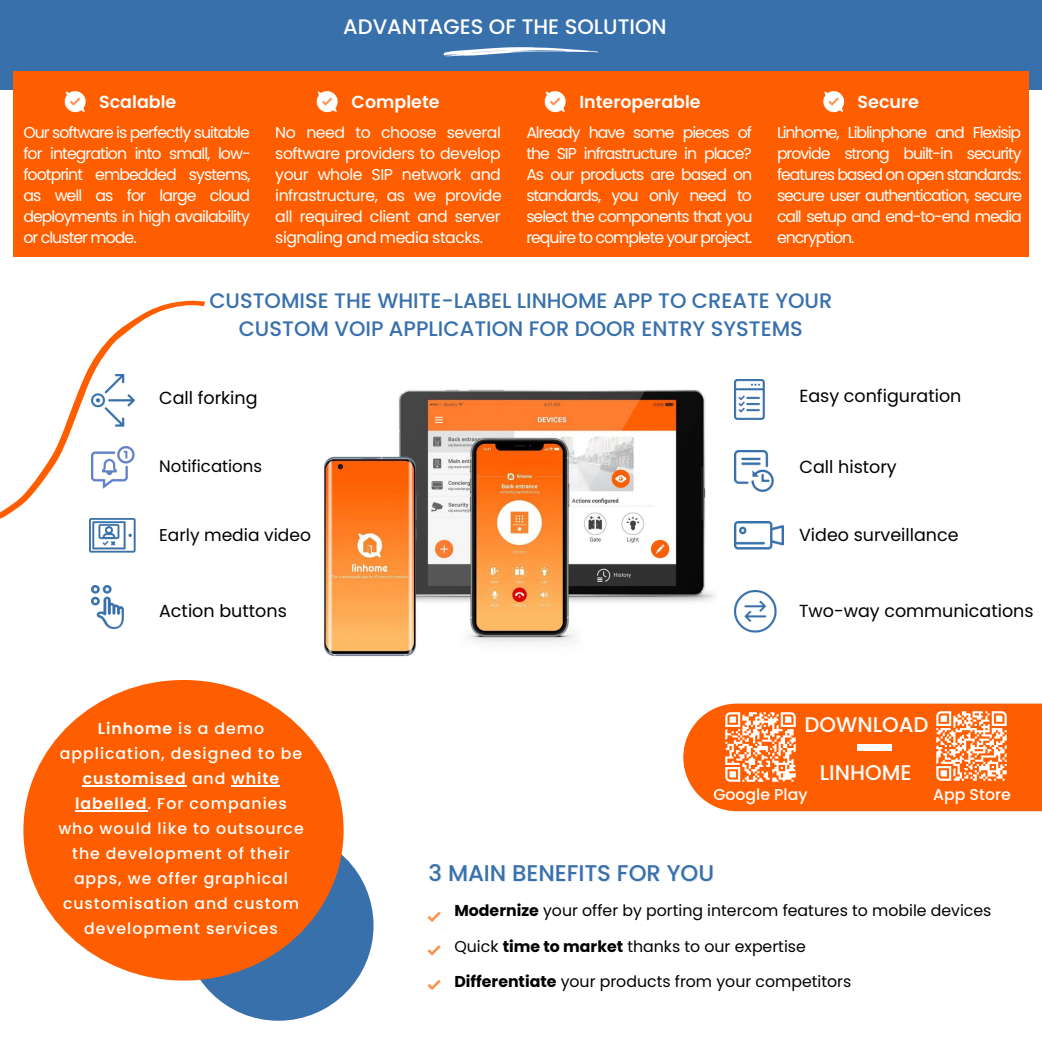
<style>
.page{position:relative;width:1042px;height:1043px;background:#fff}
.page>*{position:absolute;margin:0;border:0;box-sizing:border-box;transform-origin:0 0}
.t1{font:500 22.75px "Poppins";color:#3870ac}
.t2{font:500 21.18px "Poppins";color:#fcfdfd}
.t3{font:500 21px/27.5px "Poppins";color:#3870ac;text-align:center}
.t4{font:500 21px "Poppins";color:#fff}
.t5{font:17.5px "Poppins";color:#000}
.t6{font:600 17.5px "Poppins";color:#fcfdfd}
.t7{font:16.97px "Poppins";color:#000}
.t8{font:16.62px "Poppins";color:#000}
.t9{font:15.75px/21px "Poppins";letter-spacing:-.06em;color:#fff;text-align:justify}
.t10{font:500 15.75px/24.8px "Poppins";letter-spacing:.06em;color:#fff;text-align:center}
.t11{font:15.75px "Poppins";color:#000}
.t12{font:500 15.75px "Poppins";color:#fff}
.s1{font-weight:600}
.s2{font-weight:700}
</style>
<div class="page">
<img style="left:323px;top:389px;width:392px;height:268px">
<div style="left:0;top:0;width:1041px;height:90px;background:#3870ac"></div>
<div style="left:13px;top:71px;width:1015px;height:185px;background:#ff5e00"></div>
<img style="left:64px;top:91px;width:22px;height:22px">
<svg style="left:443px;top:47px;width:155px;height:9px"></svg>
<img style="left:734px;top:590px;width:42px;height:41px">
<img style="left:734px;top:521px;width:48px;height:28px">
<img style="left:734px;top:450px;width:39px;height:41px">
<img style="left:734px;top:379px;width:30px;height:41px">
<img style="left:358px;top:873px;width:89px;height:67px">
<img style="left:352px;top:940px;width:95px;height:58px">
<div style="left:683px;top:703px;width:358px;height:108px;background:#ff5e00"></div>
<img style="left:932px;top:707px;width:77px;height:77px">
<img style="left:721px;top:708px;width:78px;height:77px">
<div style="left:856px;top:743px;width:35px;height:7px;background:#fff"></div>
<div style="left:183px;top:830px;width:190px;height:190px;background:#3870ac;border-radius:50%"></div>
<div style="left:23px;top:679px;width:320px;height:301px;background:#ff5e00;border-radius:50%"></div>
<svg style="left:0;top:256px;width:187px;height:297px"></svg>
<svg style="left:187px;top:256px;width:114px;height:51px"></svg>
<hr style="left:83px;top:785px;width:104px;height:1px;background:#fff">
<hr style="left:231px;top:785px;width:49px;height:1px;background:#fff">
<hr style="left:75px;top:810px;width:72px;height:1px;background:#fff">
<img style="left:89px;top:518px;width:46px;height:34px">
<img style="left:92px;top:374px;width:43px;height:52px">
<img style="left:92px;top:585px;width:31px;height:43px">
<img style="left:92px;top:447px;width:43px;height:42px">
<img style="left:316px;top:91px;width:22px;height:22px">
<img style="left:544px;top:91px;width:22px;height:22px">
<img style="left:823px;top:91px;width:22px;height:22px">
<p class="t6" style="left:99px;top:90px;width:79px">Scalable</p>
<p class="t9" style="left:23px;top:121px;width:229px">Our software is perfectly suitable for integration into small, low&shy;footprint embedded systems, as well as for large cloud deployments in high availability or cluster mode.</p>
<h3 class="t4" style="left:343px;top:12px;width:325px">ADVANTAGES OF THE SOLUTION</h3>
<p class="t6" style="left:351px;top:90px;width:89px">Complete</p>
<p class="t9" style="left:275px;top:121px;width:228px">No need to choose several software providers to develop your whole SIP network and infrastructure, as we provide all required client and server signaling and media stacks.</p>
<p class="t6" style="left:579px;top:90px;width:123px">Interoperable</p>
<p class="t6" style="left:857px;top:90px;width:63px">Secure</p>
<p class="t9" style="left:776px;top:121px;width:247px">Linhome, Liblinphone and Flexisip provide strong built-in security features based on open standards: secure user authentication, secure call setup and end-to-end media encryption.</p>
<p class="t9" style="left:526px;top:122px;width:227px">Already have some pieces of the SIP infrastructure in place?<br>As our products are based on standards, you only need to select the components that you require to complete your project.</p>
<h3 class="t3" style="left:209px;top:287px;width:624px">CUSTOMISE THE WHITE-LABEL LINHOME APP TO CREATE YOUR<br>CUSTOM VOIP APPLICATION FOR DOOR ENTRY SYSTEMS</h3>
<p class="t5" style="left:159px;top:385px;width:100px">Call forking</p>
<p class="t5" style="left:799px;top:383px;width:163px">Easy configuration</p>
<p class="t8" style="left:159px;top:455px;width:104px">Notifications</p>
<p class="t5" style="left:799px;top:454px;width:99px">Call history</p>
<p class="t7" style="left:159px;top:522px;width:153px">Early media video</p>
<p class="t5" style="left:798px;top:522px;width:161px">Video surveillance</p>
<p class="t5" style="left:159px;top:598px;width:129px">Action buttons</p>
<p class="t5" style="left:798px;top:598px;width:236px">Two-way communications</p>
<p class="t10" style="left:58px;top:716px;width:247px"><span class="s1">Linhome</span> is a demo application, designed to be <span class="s1">customised</span> and <span class="s1">white labelled</span>. For companies who would like to outsource the development of their apps, we offer graphical customisation and custom development services</p>
<h2 class="t2" style="left:804px;top:709px;width:126px">DOWNLOAD</h2>
<h2 class="t2" style="left:819px;top:757px;width:93px">LINHOME</h2>
<p class="t12" style="left:713px;top:783px;width:96px">Google Play</p>
<p class="t12" style="left:932px;top:783px;width:79px">App Store</p>
<h1 class="t1" style="left:428px;top:856px;width:287px">3 MAIN BENEFITS FOR YOU</h1>
<p class="t11" style="left:454px;top:899px;width:538px"><span class="s2">Modernize</span> your offer by porting intercom features to mobile devices</p>
<p class="t11" style="left:454px;top:934px;width:353px">Quick <span class="s2">time to market</span> thanks to our expertise</p>
<p class="t11" style="left:454px;top:970px;width:398px"><span class="s2">Differentiate</span> your products from your competitors</p>
</div>
